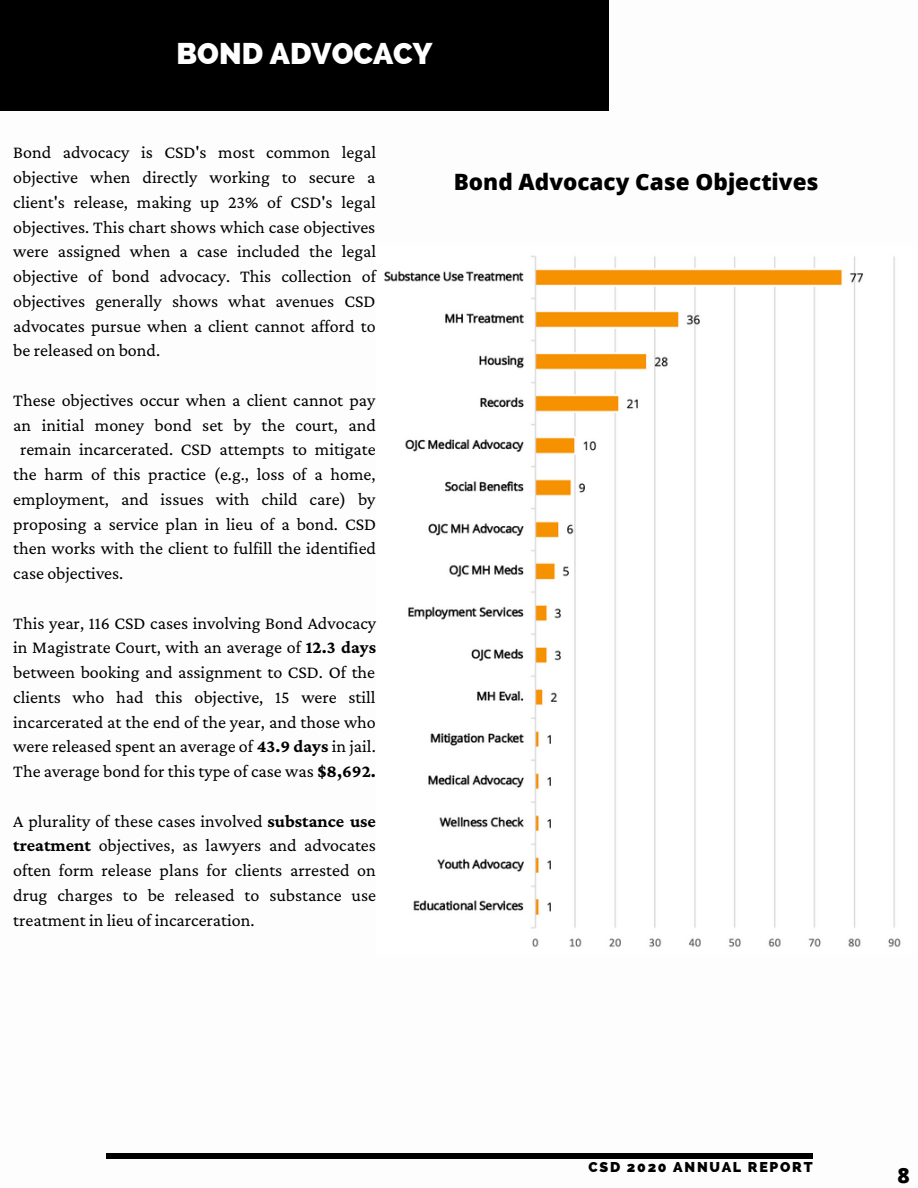
<style>
.page{position:relative;width:918px;height:1188px;background:#fff}
.page>*{position:absolute;margin:0;border:0;box-sizing:border-box;transform-origin:0 0}
.t1{font:800 30px "Raleway";color:#fff}
.t2{font:800 22.5px "Open Sans";color:#000}
.t3{font:800 21px "Open Sans";color:#000}
.t4{font:18px/24.8px "Crimson Pro";color:#000;text-align:justify}
.t5{font:800 14.25px "Raleway";letter-spacing:.12em;color:#000}
.s1{font-weight:700}
</style>
<div class="page">
<div style="left:0;top:0;width:609px;height:110px;background:#000"></div>
<img style="left:384px;top:255px;width:517px;height:692px">
<hr style="left:106px;top:1154px;width:706px;height:4px;background:#000">
<p class="t1" style="left:177px;top:36px;width:257px">BOND ADVOCACY</p>
<p class="t4" style="left:13px;top:140px;width:364px">Bond advocacy is CSD's most common legal objective when directly working to secure a client's release, making up 23% of CSD's legal objectives. This chart shows which case objectives were assigned when a case included the legal objective of bond advocacy. This collection of objectives generally shows what avenues CSD advocates pursue when a client cannot afford to be released on bond.</p>
<p class="t4" style="left:13px;top:387px;width:364px">These objectives occur when a client cannot pay</p>
<p class="t4" style="left:13px;top:412px;width:364px">an initial money bond set by the court, and</p>
<p class="t4" style="left:20px;top:437px;width:357px">remain incarcerated. CSD attempts to mitigate</p>
<p class="t4" style="left:13px;top:462px;width:364px">the harm of this practice (e.g., loss of a home,</p>
<p class="t4" style="left:13px;top:486px;width:364px">employment, and issues with child care) by</p>
<p class="t4" style="left:13px;top:511px;width:364px">proposing a service plan in lieu of a bond. CSD</p>
<p class="t4" style="left:13px;top:536px;width:364px">then works with the client to fulfill the identified</p>
<p class="t4" style="left:13px;top:561px;width:112px">case objectives.</p>
<p class="t4" style="left:13px;top:610px;width:364px">This year, 116 CSD cases involving Bond Advocacy in Magistrate Court, with an average of <span class="s1">12.3 days </span>between booking and assignment to CSD. Of the clients who had this objective, 15 were still incarcerated at the end of the year, and those who were released spent an average of <span class="s1">43.9 days</span> in jail.<br>The average bond for this type of case was <span class="s1">$8,692.</span></p>
<p class="t4" style="left:13px;top:808px;width:364px">A plurality of these cases involved <span class="s1">substance use treatment</span> objectives, as lawyers and advocates often form release plans for clients arrested on drug charges to be released to substance use treatment in lieu of incarceration.</p>
<p class="t2" style="left:454px;top:166px;width:366px">Bond Advocacy Case Objectives</p>
<p class="t5" style="left:589px;top:1158px;width:226px">CSD 2020 ANNUAL REPORT</p>
<p class="t3" style="left:897px;top:1161px;width:14px">8</p>
</div>
